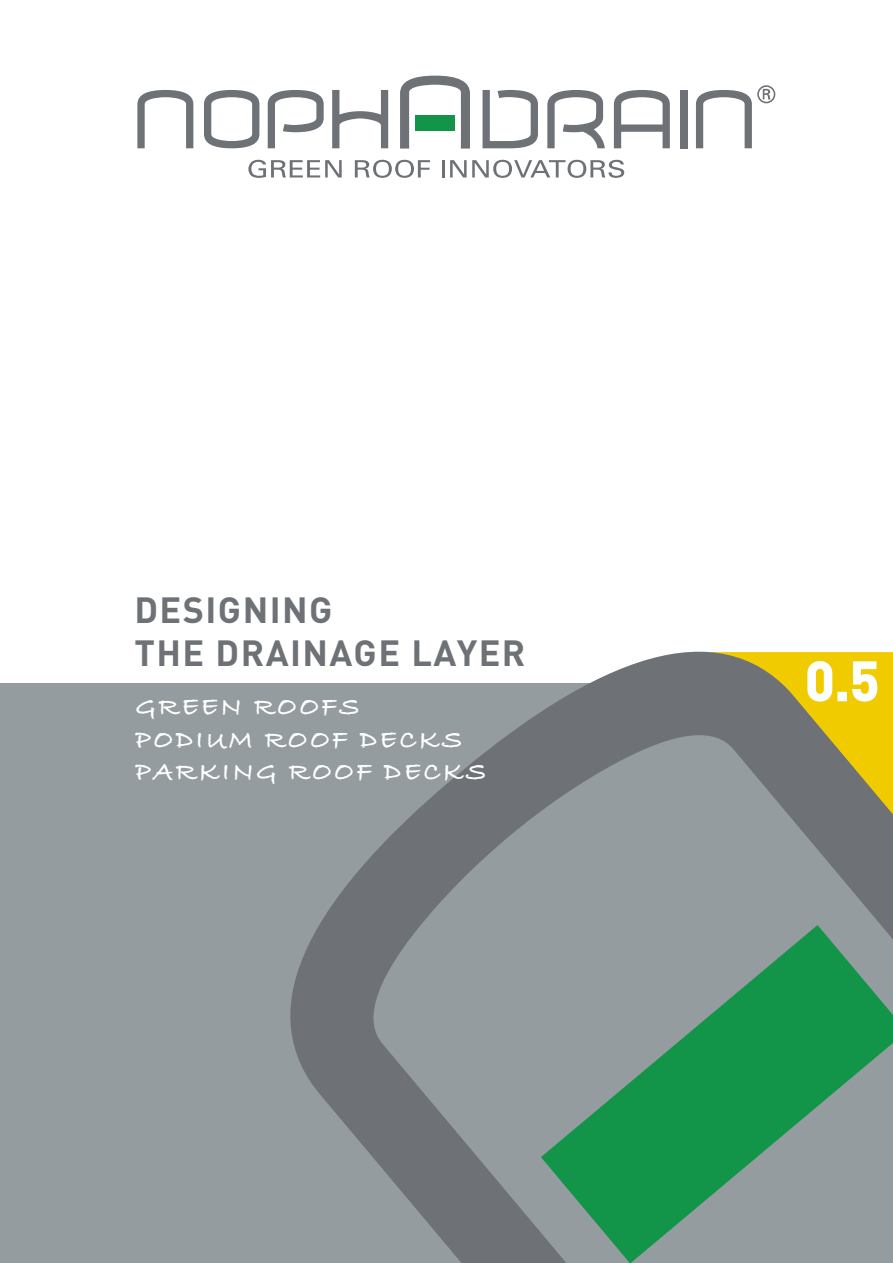
<style>
.page{position:relative;width:893px;height:1263px;background:#fff}
.page>*{position:absolute;margin:0;border:0;box-sizing:border-box;transform-origin:0 0}
.t1{font:700 54px "DIN";color:#fff}
.t2{font:700 36px/43.5px "DIN";color:#6e7277}
.t3{font:27px/32.4px "Bradley Hand ITCTT Bold";letter-spacing:.1em;color:#fff}
</style>
<div class="page">
<div style="left:0;top:683px;width:893px;height:580px;background:#949c9f"></div>
<svg style="left:290px;top:651px;width:603px;height:612px"></svg>
<svg style="left:541px;top:925px;width:352px;height:338px"></svg>
<svg style="left:137px;top:90px;width:56px;height:58px"></svg>
<svg style="left:204px;top:90px;width:55px;height:58px"></svg>
<svg style="left:268px;top:90px;width:56px;height:58px"></svg>
<svg style="left:332px;top:90px;width:56px;height:58px"></svg>
<svg style="left:483px;top:90px;width:55px;height:58px"></svg>
<svg style="left:547px;top:90px;width:58px;height:58px"></svg>
<svg style="left:614px;top:90px;width:56px;height:58px"></svg>
<div style="left:681px;top:90px;width:7px;height:58px;background:#6e7277"></div>
<svg style="left:400px;top:76px;width:70px;height:73px"></svg>
<svg style="left:248px;top:160px;width:94px;height:18px"></svg>
<svg style="left:355px;top:160px;width:75px;height:18px"></svg>
<hr style="left:442px;top:160px;width:3px;height:17px;background:#6e7277">
<svg style="left:450px;top:160px;width:174px;height:18px"></svg>
<svg style="left:696px;top:85px;width:79px;height:63px"></svg>
<div style="left:415px;top:115px;width:40px;height:16px;background:#129548"></div>
<h2 class="t2" style="left:134px;top:586px;width:23px">DESIGNING<br>THEDRAINAGELA</h2>
<h2 class="t2" style="left:457px;top:630px;width:45px">YER</h2>
<p class="t3" style="left:135px;top:689px;width:352px">green roofs<br>podium roof decks parking roof decks</p>
<h1 class="t1" style="left:805px;top:646px;width:76px">0.5</h1>
</div>
